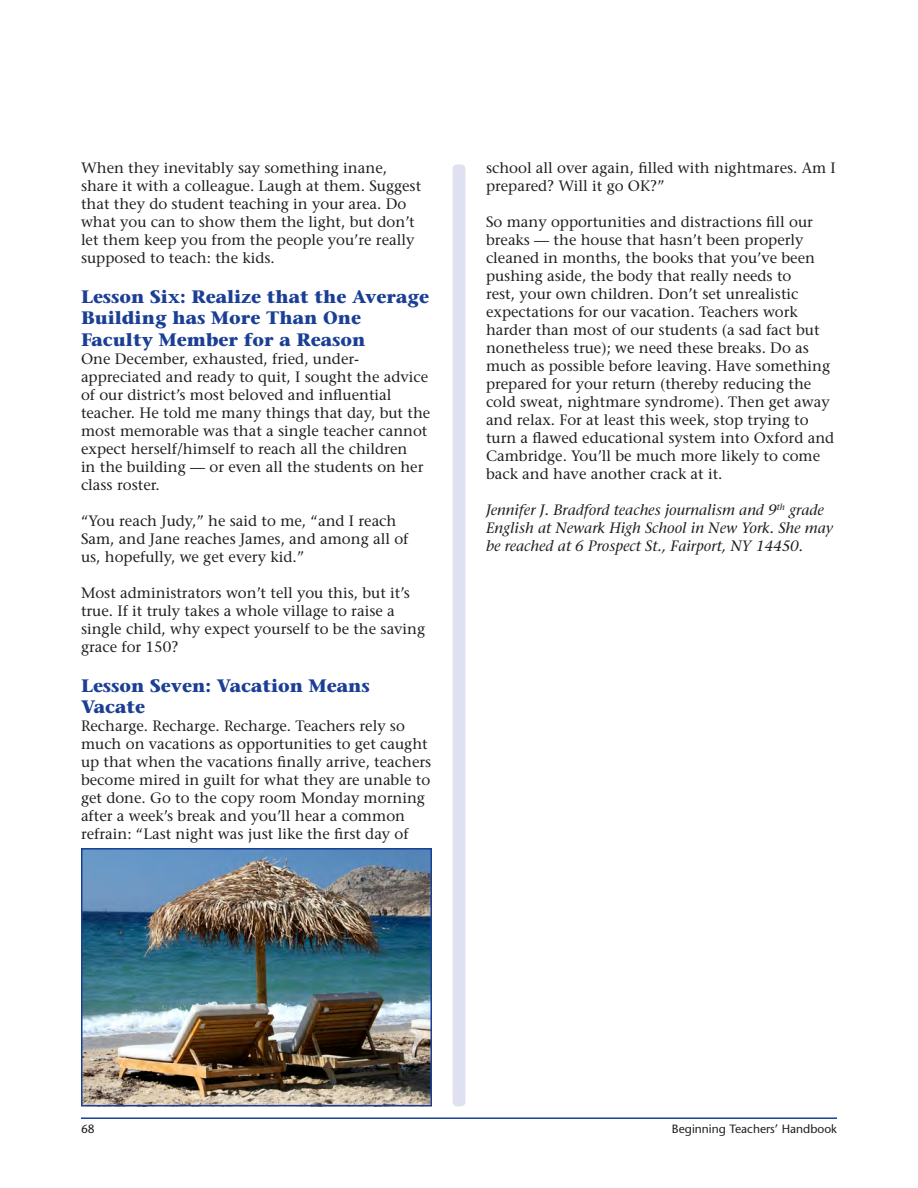
<style>
.page{position:relative;width:918px;height:1188px;background:#fff}
.page>*{position:absolute;margin:0;border:0;box-sizing:border-box;transform-origin:0 0}
.t1{font:700 18px/21.6px "Stone Serif";color:#1b3f94}
.t2{font:15px/18px "Stone Serif";color:#231f20}
.t3{font:italic 15px/18px "Stone Serif";color:#231f20}
.t4{font:12px "Stone Sans";color:#231f20}
</style>
<div class="page">
<hr style="left:81px;top:1117px;width:756px;height:2px;background:#1b3f94">
<div style="left:453px;top:164px;width:12px;height:942px;background:#dfe1f0;border-radius:4px"></div>
<img style="left:84px;top:851px;width:345px;height:252px">
<div style="left:81px;top:848px;width:351px;height:258px;border:2px solid #1b3f94"></div>
<p class="t2" style="left:81px;top:159px;width:342px">When they inevitably say something inane, share it with a colleague. Laugh at them. Suggest that they do student teaching in your area. Do what you can to show them the light, but don’t let them keep you from the people you’re really supposed to teach: the kids.</p>
<p class="t1" style="left:81px;top:286px;width:350px">Lesson Six: Realize that the Average<br>Building has More Than One<br>Faculty Member for a Reason</p>
<p class="t2" style="left:81px;top:350px;width:351px">One December, exhausted, fried, under&shy;appreciated and ready to quit, I sought the advice of our district’s most beloved and influential teacher. He told me many things that day, but the most memorable was that a single teacher cannot expect herself/himself to reach all the children<br>in the building — or even all the students on her class roster.</p>
<p class="t2" style="left:81px;top:512px;width:329px">“You reach Judy,” he said to me, “and I reach<br>Sam, and Jane reaches James, and among all of us, hopefully, we get every kid.”</p>
<p class="t2" style="left:81px;top:584px;width:346px">Most administrators won’t tell you this, but it’s true. If it truly takes a whole village to raise a single child, why expect yourself to be the saving grace for 150?</p>
<p class="t1" style="left:81px;top:674px;width:290px">Lesson Seven: Vacation Means<br>Vacate</p>
<p class="t2" style="left:81px;top:717px;width:352px">Recharge. Recharge. Recharge. Teachers rely so much on vacations as opportunities to get caught up that when the vacations finally arrive, teachers become mired in guilt for what they are unable to get done. Go to the copy room Monday morning after a week’s break and you’ll hear a common refrain: “Last night was just like the first day of</p>
<p class="t2" style="left:486px;top:159px;width:351px">school all over again, filled with nightmares. Am I prepared? Will it go OK?”</p>
<p class="t2" style="left:486px;top:213px;width:350px">So many opportunities and distractions fill our breaks — the house that hasn’t been properly cleaned in months, the books that you’ve been pushing aside, the body that really needs to<br>rest, your own children. Don’t set unrealistic expectations for our vacation. Teachers work harder than most of our students (a sad fact but nonetheless true); we need these breaks. Do as much as possible before leaving. Have something prepared for your return (thereby reducing the cold sweat, nightmare syndrome). Then get away and relax. For at least this week, stop trying to turn a flawed educational system into Oxford and Cambridge. You’ll be much more likely to come back and have another crack at it.</p>
<p class="t3" style="left:486px;top:501px;width:349px">Jennifer J. Bradford teaches journalism and 9<sup>th</sup> grade<br>English at Newark High School in New York. She may be reached at 6 Prospect St., Fairport, NY 14450.</p>
<p class="t4" style="left:81px;top:1122px;width:15px">68</p>
<p class="t4" style="left:672px;top:1122px;width:167px">Beginning Teachers’ Handbook</p>
</div>
